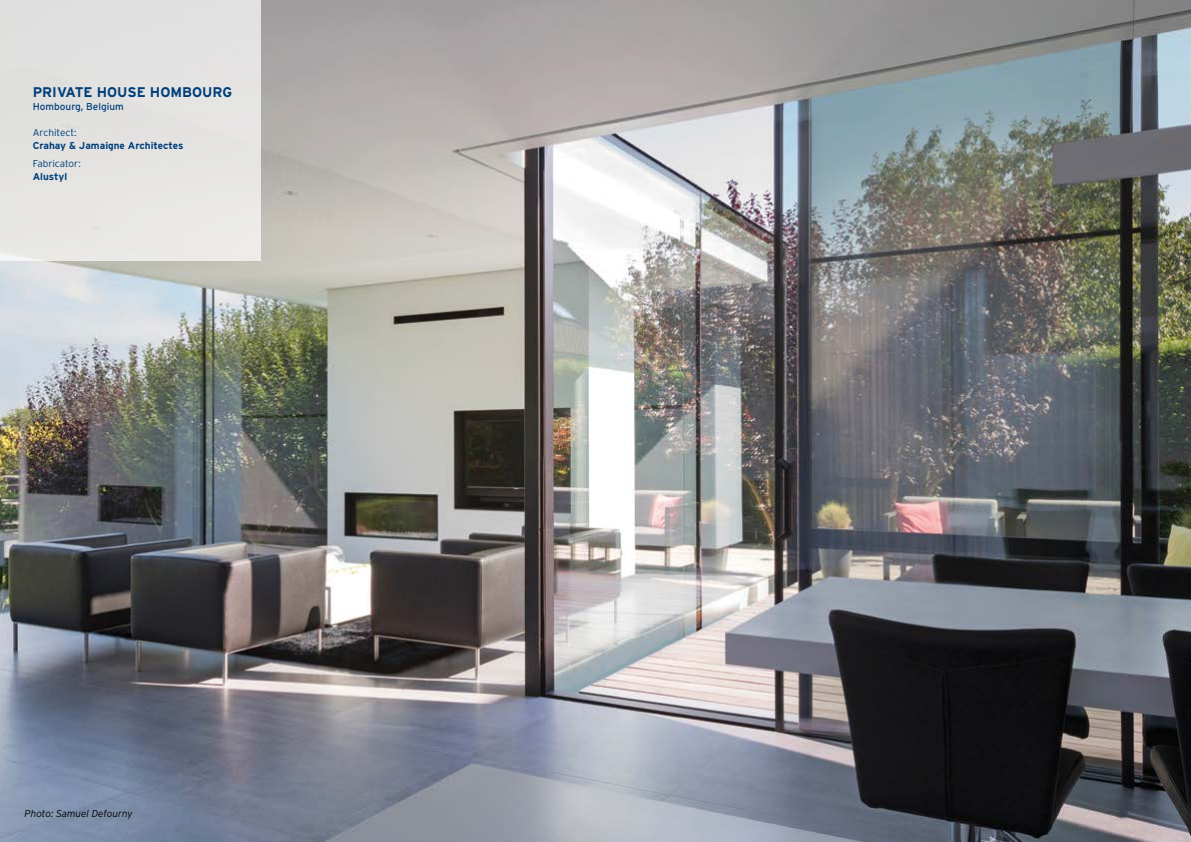
<style>
.page{position:relative;width:1191px;height:842px;background:#fff}
.page>*{position:absolute;margin:0;border:0;box-sizing:border-box;transform-origin:0 0}
.t1{font:700 14px "Interstate Rey";color:#003e7a}
.t2{font:700 10px "Interstate Rey";color:#003e7a}
.t3{font:300 10px "Interstate Rey";color:#003e7a}
.t4{font:italic 300 10px "Interstate Rey";color:#000}
.t5{font:10px "Interstate Rey";color:#003e7a}
</style>
<div class="page">
<img style="left:0;top:0;width:1191px;height:842px">
<div style="left:0;top:0;width:261px;height:261px;background:#e4e3e2"></div>
<h1 class="t1" style="left:33px;top:83px;width:201px">PRIVATE HOUSE HOMBOURG</h1>
<p class="t5" style="left:33px;top:100px;width:92px">Hombourg, Belgium</p>
<p class="t3" style="left:33px;top:126px;width:45px">Architect:</p>
<p class="t2" style="left:33px;top:139px;width:152px">Crahay &amp; Jamaigne Architectes</p>
<p class="t3" style="left:33px;top:157px;width:50px">Fabricator:</p>
<p class="t2" style="left:33px;top:170px;width:36px">Alustyl</p>
<p class="t4" style="left:25px;top:807px;width:110px">Photo: Samuel Defourny</p>
</div>
